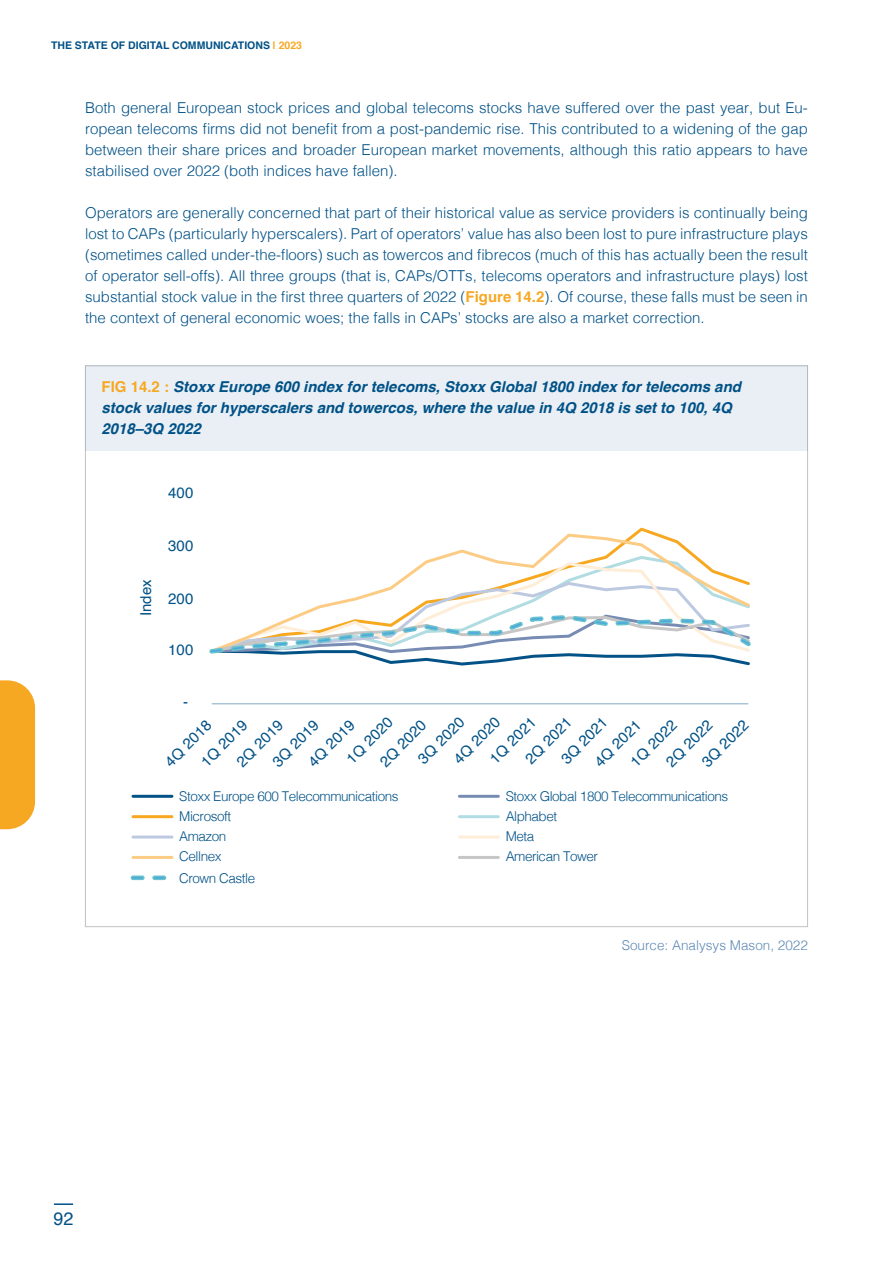
<style>
.page{position:relative;width:893px;height:1263px;background:#fff}
.page>*{position:absolute;margin:0;border:0;box-sizing:border-box;transform-origin:0 0}
.t1{font:18px "Helvetica";color:#005187}
.t2{font:300 15px/21px "Helvetica";color:#005187;text-align:justify}
.t3{font:italic 700 15px/21px "Helvetica";color:#005187}
.t4{font:15px "Helvetica";letter-spacing:.015em;color:#025287}
.t5{font:300 13.5px "Helvetica";letter-spacing:-.035em;color:#025287}
.t6{font:300 13.5px "Helvetica";color:#5d89b5}
.t7{font:700 10.5px "Helvetica";color:#005187}
.s1{color:#f7a823}
.s2{font-weight:700;color:#f7a823}
.s3{font-style:normal;color:#f7a823}
</style>
<div class="page">
<svg style="left:0;top:680px;width:35px;height:149px;background:#f7ad31"></svg>
<svg style="left:54px;top:1203px;width:19px;height:2px"></svg>
<div style="left:85px;top:365px;width:723px;height:562px;background:#fff;border:1px solid #c3c1c3"></div>
<div style="left:85px;top:365px;width:723px;height:85px;background:#e9eff4"></div>
<hr style="left:212px;top:703px;width:536px;height:1px;background:#025287">
<svg style="left:399px;top:532px;width:344px;height:48px"></svg>
<svg style="left:209px;top:580px;width:542px;height:86px"></svg>
<hr style="left:133px;top:795px;width:39px;height:3px;background:#025287">
<hr style="left:459px;top:795px;width:39px;height:3px;background:#788cb3">
<hr style="left:133px;top:815px;width:39px;height:3px;background:#f7a821">
<hr style="left:459px;top:815px;width:39px;height:3px;background:#b0dce2">
<hr style="left:133px;top:835px;width:39px;height:3px;background:#bcc9e1">
<hr style="left:459px;top:835px;width:39px;height:3px;background:#feeed8">
<hr style="left:133px;top:856px;width:39px;height:3px;background:#fccc85">
<hr style="left:459px;top:856px;width:39px;height:3px;background:#c6c6c6">
<div style="left:131px;top:875px;width:14px;height:5px;border:2px solid #66c3cd;border-radius:2px"></div>
<div style="left:152px;top:875px;width:14px;height:5px;border:2px solid #66c3cd;border-radius:2px"></div>
<p class="t7" style="left:51px;top:37px;width:253px">THE STATE OF DIGITAL COMMUNICATIONS <span class="s1">| 2023</span></p>
<p class="t2" style="left:85px;top:96px;width:724px">Both general European stock prices and global telecoms stocks have suffered over the past year, but Eu&shy;ropean telecoms firms did not benefit from a post-pandemic rise. This contributed to a widening of the gap between their share prices and broader European market movements, although this ratio appears to have stabilised over 2022 (both indices have fallen).</p>
<p class="t2" style="left:85px;top:201px;width:724px">Operators are generally concerned that part of their historical value as service providers is continually being lost to CAPs (particularly hyperscalers). Part of operators’ value has also been lost to pure infrastructure plays (sometimes called under-the-floors) such as towercos and fibrecos (much of this has actually been the result of operator sell-offs). All three groups (that is, CAPs/OTTs, telecoms operators and infrastructure plays) lost substantial stock value in the first three quarters of 2022 (<span class="s2">Figure 14.2</span>). Of course, these falls must be seen in the context of general economic woes; the falls in CAPs’ stocks are also a market correction.</p>
<p class="t3" style="left:102px;top:377px;width:641px"><span class="s3">FIG 14.2 :</span> Stoxx Europe 600 index for telecoms, Stoxx Global 1800 index for telecoms and stock values for hyperscalers and towercos, where the value in 4Q 2018 is set to 100, 4Q<br>2018–3Q 2022</p>
<p class="t4" style="left:168px;top:482px;width:27px">400</p>
<p class="t4" style="left:134px;top:616px;width:38px;rotate:-90deg">Index</p>
<p class="t4" style="left:168px;top:534px;width:27px">300</p>
<p class="t4" style="left:168px;top:587px;width:27px">200</p>
<p class="t4" style="left:168px;top:638px;width:27px">100</p>
<p class="t4" style="left:183px;top:690px;width:6px">-</p>
<p class="t4" style="left:341px;top:753px;width:60px;rotate:-45deg">1Q 2020</p>
<p class="t4" style="left:412px;top:753px;width:60px;rotate:-45deg">3Q 2020</p>
<p class="t4" style="left:448px;top:753px;width:60px;rotate:-45deg">4Q 2020</p>
<p class="t4" style="left:484px;top:753px;width:60px;rotate:-45deg">1Q 2021</p>
<p class="t4" style="left:520px;top:753px;width:60px;rotate:-45deg">2Q 2021</p>
<p class="t4" style="left:555px;top:753px;width:60px;rotate:-45deg">3Q 2021</p>
<p class="t4" style="left:625px;top:756px;width:60px;rotate:-45deg">1Q 2022</p>
<p class="t4" style="left:660px;top:756px;width:60px;rotate:-45deg">2Q 2022</p>
<p class="t4" style="left:696px;top:756px;width:60px;rotate:-45deg">3Q 2022</p>
<p class="t4" style="left:159px;top:756px;width:60px;rotate:-45deg">4Q 2018</p>
<p class="t4" style="left:374px;top:756px;width:60px;rotate:-45deg">2Q 2020</p>
<p class="t4" style="left:195px;top:756px;width:60px;rotate:-45deg">1Q 2019</p>
<p class="t4" style="left:231px;top:756px;width:60px;rotate:-45deg">2Q 2019</p>
<p class="t4" style="left:267px;top:756px;width:60px;rotate:-45deg">3Q 2019</p>
<p class="t4" style="left:303px;top:756px;width:60px;rotate:-45deg">4Q 2019</p>
<p class="t4" style="left:589px;top:756px;width:60px;rotate:-45deg">4Q 2021</p>
<p class="t5" style="left:179px;top:785px;width:221px">Stoxx Europe 600 Telecommunications</p>
<p class="t5" style="left:506px;top:785px;width:224px">Stoxx Global 1800 Telecommunications</p>
<p class="t5" style="left:179px;top:805px;width:53px">Microsoft</p>
<p class="t5" style="left:506px;top:805px;width:53px">Alphabet</p>
<p class="t5" style="left:179px;top:825px;width:49px">Amazon</p>
<p class="t5" style="left:506px;top:825px;width:30px">Meta</p>
<p class="t5" style="left:179px;top:845px;width:44px">Cellnex</p>
<p class="t5" style="left:506px;top:845px;width:94px">American Tower</p>
<p class="t5" style="left:179px;top:866px;width:77px">Crown Castle</p>
<p class="t6" style="left:622px;top:933px;width:188px">Source: Analysys Mason, 2022</p>
<p class="t1" style="left:54px;top:1205px;width:22px">92</p>
</div>
